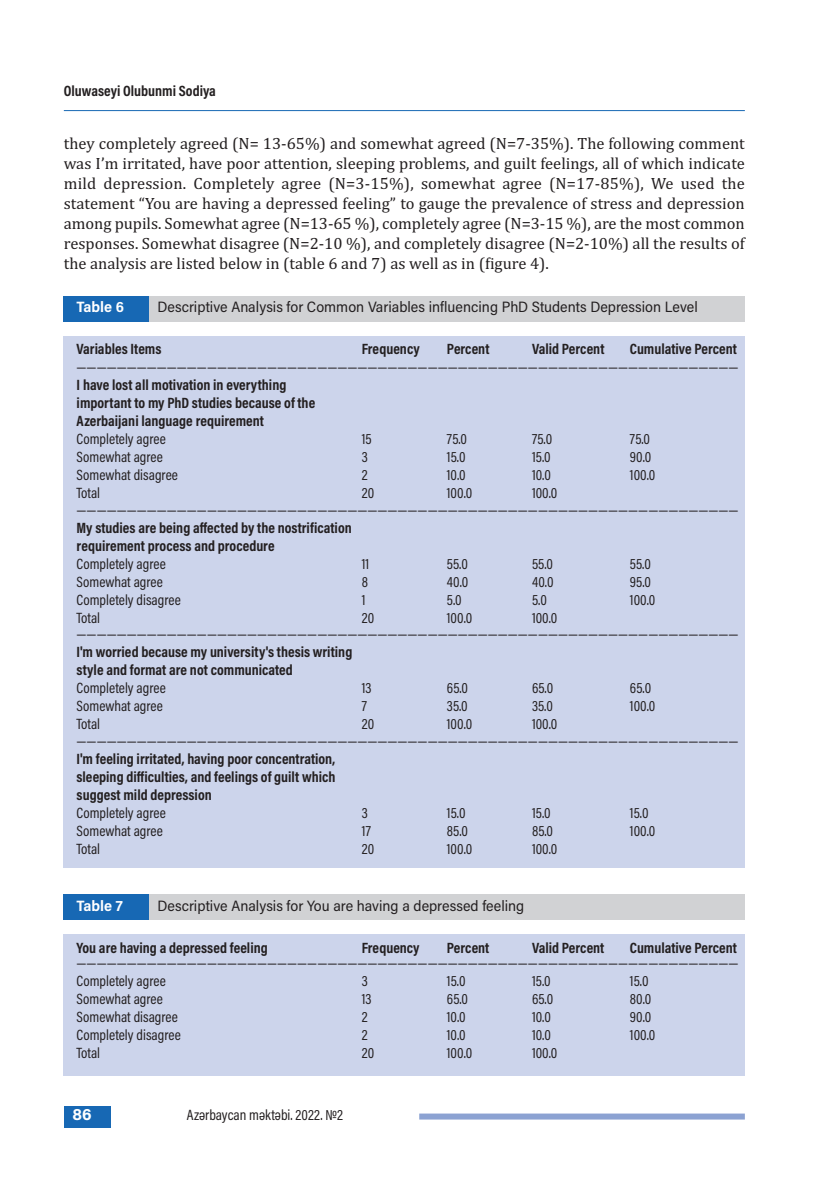
<style>
.page{position:relative;width:830px;height:1191px;background:#fff}
.page>*{position:absolute;margin:0;border:0;box-sizing:border-box;transform-origin:0 0}
.t1{font:16.5px/20px "Cambria";color:#231f20;text-align:justify}
.t2{font:700 16.5px "Acumin Pro";color:#fff}
.t3{font:15px/16.5px "Acumin Pro Cond";color:#231f20}
.t4{font:700 15px/18px "Acumin Pro Cond";color:#231f20}
.t5{font:15px "Acumin Pro Semi Cond";color:#231f20}
.t6{font:700 15px "Acumin Pro Semi Cond";color:#fff}
</style>
<div class="page">
<hr style="left:64px;top:110px;width:680px;height:1px;background:#1768b4">
<div style="left:64px;top:1106px;width:47px;height:21px;background:#1768b4"></div>
<div style="left:419px;top:1113px;width:325px;height:6px;background:#8ca2d2"></div>
<div style="left:64px;top:296px;width:85px;height:25px;background:#1768b4"></div>
<div style="left:149px;top:296px;width:595px;height:25px;background:#d1d2d4"></div>
<div style="left:64px;top:336px;width:680px;height:531px;background:#ccd4eb"></div>
<div style="left:64px;top:894px;width:85px;height:26px;background:#1768b4"></div>
<div style="left:149px;top:894px;width:595px;height:26px;background:#d1d2d4"></div>
<div style="left:64px;top:934px;width:680px;height:142px;background:#ccd4eb"></div>
<p class="t4" style="left:64px;top:83px;width:153px">Oluwaseyi Olubunmi Sodiya</p>
<p class="t1" style="left:64px;top:133px;width:682px">they completely agreed (N= 13-65%) and somewhat agreed (N=7-35%). The following comment was I’m irritated, have poor attention, sleeping problems, and guilt feelings, all of which indicate mild depression. Completely agree (N=3-15%), somewhat agree (N=17-85%), We used the statement “You are having a depressed feeling” to gauge the prevalence of stress and depression among pupils. Somewhat agree (N=13-65 %), completely agree (N=3-15 %), are the most common responses. Somewhat disagree (N=2-10 %), and completely disagree (N=2-10%) all the results of the analysis are listed below in (table 6 and 7) as well as in (figure 4).</p>
<p class="t6" style="left:77px;top:301px;width:49px">Table 6</p>
<p class="t5" style="left:157px;top:301px;width:541px">Descriptive Analysis for Common Variables influencing PhD Students Depression Level</p>
<p class="t4" style="left:77px;top:341px;width:86px">Variables Items</p>
<p class="t4" style="left:361px;top:341px;width:59px">Frequency</p>
<p class="t4" style="left:446px;top:341px;width:44px">Percent</p>
<p class="t4" style="left:532px;top:341px;width:74px">Valid Percent</p>
<p class="t4" style="left:629px;top:341px;width:108px">Cumulative Percent</p>
<p class="t3" style="left:77px;top:360px;width:663px">——————————————————————————————————————————————————————————————————</p>
<p class="t4" style="left:77px;top:377px;width:240px">I have lost all motivation in everything important to my PhD studies because of the<br>Azerbaijani language requirement</p>
<p class="t3" style="left:77px;top:432px;width:91px">Completely agree</p>
<p class="t3" style="left:361px;top:432px;width:12px">15</p>
<p class="t3" style="left:446px;top:432px;width:22px">75.0</p>
<p class="t3" style="left:532px;top:432px;width:22px">75.0</p>
<p class="t3" style="left:629px;top:432px;width:22px">75.0</p>
<p class="t3" style="left:77px;top:450px;width:88px">Somewhat agree</p>
<p class="t3" style="left:361px;top:450px;width:7px">3</p>
<p class="t3" style="left:446px;top:450px;width:20px">15.0</p>
<p class="t3" style="left:532px;top:450px;width:20px">15.0</p>
<p class="t3" style="left:629px;top:450px;width:23px">90.0</p>
<p class="t3" style="left:77px;top:468px;width:103px">Somewhat disagree</p>
<p class="t3" style="left:361px;top:468px;width:7px">2</p>
<p class="t3" style="left:446px;top:468px;width:20px">10.0</p>
<p class="t3" style="left:532px;top:468px;width:20px">10.0</p>
<p class="t3" style="left:629px;top:468px;width:27px">100.0</p>
<p class="t3" style="left:77px;top:486px;width:25px">Total</p>
<p class="t3" style="left:361px;top:486px;width:14px">20</p>
<p class="t3" style="left:446px;top:486px;width:27px">100.0</p>
<p class="t3" style="left:77px;top:486px;width:663px;text-indent:455px">100.0 ——————————————————————————————————————————————————————————————————</p>
<p class="t4" style="left:77px;top:520px;width:276px">My studies are being affected by the nostrification requirement process and procedure</p>
<p class="t3" style="left:77px;top:556px;width:91px">Completely agree</p>
<p class="t3" style="left:361px;top:556px;width:9px">11</p>
<p class="t3" style="left:446px;top:556px;width:22px">55.0</p>
<p class="t3" style="left:532px;top:556px;width:22px">55.0</p>
<p class="t3" style="left:629px;top:556px;width:22px">55.0</p>
<p class="t3" style="left:77px;top:574px;width:88px">Somewhat agree</p>
<p class="t3" style="left:361px;top:574px;width:8px">8</p>
<p class="t3" style="left:446px;top:574px;width:23px">40.0</p>
<p class="t3" style="left:532px;top:574px;width:23px">40.0</p>
<p class="t3" style="left:629px;top:574px;width:23px">95.0</p>
<p class="t3" style="left:77px;top:592px;width:106px">Completely disagree</p>
<p class="t3" style="left:361px;top:592px;width:5px">1</p>
<p class="t3" style="left:446px;top:592px;width:16px">5.0</p>
<p class="t3" style="left:532px;top:592px;width:16px">5.0</p>
<p class="t3" style="left:629px;top:592px;width:27px">100.0</p>
<p class="t3" style="left:77px;top:610px;width:25px">Total</p>
<p class="t3" style="left:361px;top:610px;width:14px">20</p>
<p class="t3" style="left:446px;top:610px;width:27px">100.0</p>
<p class="t3" style="left:77px;top:610px;width:663px;text-indent:455px">100.0 ——————————————————————————————————————————————————————————————————</p>
<p class="t4" style="left:77px;top:644px;width:277px">I'm worried because my university's thesis writing style and format are not communicated</p>
<p class="t3" style="left:77px;top:681px;width:91px">Completely agree</p>
<p class="t3" style="left:361px;top:681px;width:11px">13</p>
<p class="t3" style="left:446px;top:681px;width:23px">65.0</p>
<p class="t3" style="left:532px;top:681px;width:23px">65.0</p>
<p class="t3" style="left:629px;top:681px;width:23px">65.0</p>
<p class="t3" style="left:77px;top:699px;width:88px">Somewhat agree</p>
<p class="t3" style="left:361px;top:699px;width:7px">7</p>
<p class="t3" style="left:446px;top:699px;width:22px">35.0</p>
<p class="t3" style="left:532px;top:699px;width:22px">35.0</p>
<p class="t3" style="left:629px;top:699px;width:27px">100.0</p>
<p class="t3" style="left:77px;top:717px;width:25px">Total</p>
<p class="t3" style="left:361px;top:717px;width:14px">20</p>
<p class="t3" style="left:446px;top:717px;width:27px">100.0</p>
<p class="t3" style="left:77px;top:717px;width:663px;text-indent:455px">100.0 ——————————————————————————————————————————————————————————————————</p>
<p class="t4" style="left:77px;top:751px;width:260px;text-align:justify">I'm feeling irritated, having poor concentration, sleeping difficulties, and feelings of guilt which suggest mild depression</p>
<p class="t3" style="left:77px;top:805px;width:91px">Completely agree</p>
<p class="t3" style="left:361px;top:805px;width:7px">3</p>
<p class="t3" style="left:446px;top:805px;width:20px">15.0</p>
<p class="t3" style="left:532px;top:805px;width:20px">15.0</p>
<p class="t3" style="left:629px;top:805px;width:20px">15.0</p>
<p class="t3" style="left:77px;top:823px;width:88px">Somewhat agree</p>
<p class="t3" style="left:361px;top:823px;width:11px">17</p>
<p class="t3" style="left:446px;top:823px;width:23px">85.0</p>
<p class="t3" style="left:532px;top:823px;width:23px">85.0</p>
<p class="t3" style="left:629px;top:823px;width:27px">100.0</p>
<p class="t3" style="left:77px;top:841px;width:25px">Total</p>
<p class="t3" style="left:361px;top:841px;width:14px">20</p>
<p class="t3" style="left:446px;top:841px;width:27px">100.0</p>
<p class="t3" style="left:532px;top:841px;width:27px">100.0</p>
<p class="t6" style="left:77px;top:900px;width:48px">Table 7</p>
<p class="t5" style="left:157px;top:900px;width:368px">Descriptive Analysis for You are having a depressed feeling</p>
<p class="t4" style="left:77px;top:940px;width:193px">You are having a depressed feeling</p>
<p class="t4" style="left:361px;top:940px;width:59px">Frequency</p>
<p class="t4" style="left:446px;top:940px;width:44px">Percent</p>
<p class="t4" style="left:531px;top:940px;width:74px">Valid Percent</p>
<p class="t4" style="left:629px;top:940px;width:108px">Cumulative Percent</p>
<p class="t3" style="left:77px;top:955px;width:663px;line-height:18px">——————————————————————————————————————————————————————————————————<br>Completely agree</p>
<p class="t3" style="left:361px;top:973px;width:7px">3</p>
<p class="t3" style="left:446px;top:973px;width:20px">15.0</p>
<p class="t3" style="left:531px;top:973px;width:20px">15.0</p>
<p class="t3" style="left:629px;top:973px;width:20px">15.0</p>
<p class="t3" style="left:77px;top:991px;width:88px">Somewhat agree</p>
<p class="t3" style="left:361px;top:991px;width:11px">13</p>
<p class="t3" style="left:446px;top:991px;width:23px">65.0</p>
<p class="t3" style="left:531px;top:991px;width:23px">65.0</p>
<p class="t3" style="left:629px;top:991px;width:23px">80.0</p>
<p class="t3" style="left:77px;top:1009px;width:103px">Somewhat disagree</p>
<p class="t3" style="left:361px;top:1009px;width:7px">2</p>
<p class="t3" style="left:446px;top:1009px;width:20px">10.0</p>
<p class="t3" style="left:531px;top:1009px;width:20px">10.0</p>
<p class="t3" style="left:629px;top:1009px;width:23px">90.0</p>
<p class="t3" style="left:77px;top:1027px;width:106px">Completely disagree</p>
<p class="t3" style="left:361px;top:1027px;width:7px">2</p>
<p class="t3" style="left:446px;top:1027px;width:20px">10.0</p>
<p class="t3" style="left:531px;top:1027px;width:20px">10.0</p>
<p class="t3" style="left:629px;top:1027px;width:27px">100.0</p>
<p class="t3" style="left:77px;top:1045px;width:25px">Total</p>
<p class="t3" style="left:361px;top:1045px;width:14px">20</p>
<p class="t3" style="left:446px;top:1045px;width:27px">100.0</p>
<p class="t3" style="left:531px;top:1045px;width:27px">100.0</p>
<p class="t2" style="left:72px;top:1108px;width:21px">86</p>
<p class="t3" style="left:187px;top:1107px;width:157px">Azərbaycan məktəbi. 2022. №2</p>
</div>
